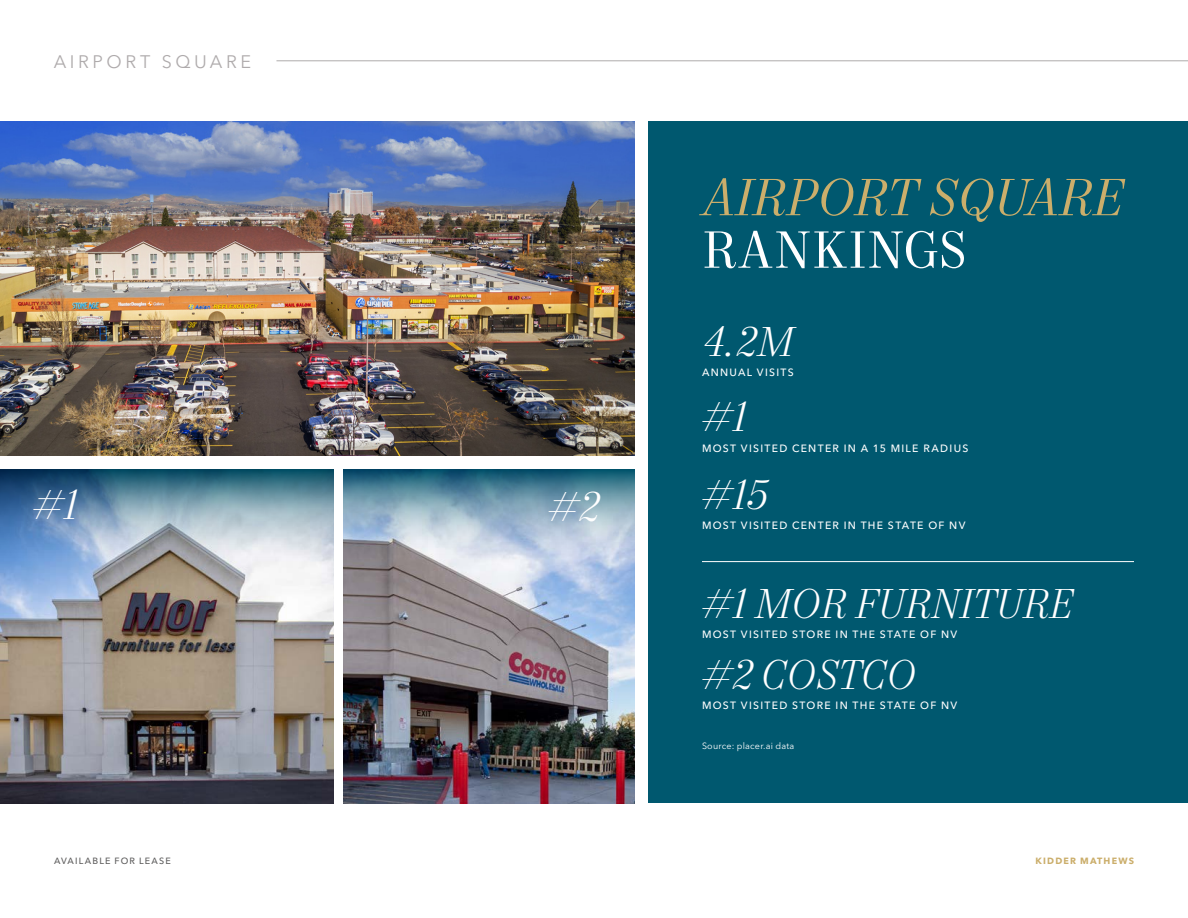
<style>
.page{position:relative;width:1188px;height:918px;background:#fff}
.page>*{position:absolute;margin:0;border:0;box-sizing:border-box;transform-origin:0 0}
.Headline_-_Level_1_-_White_2023{font:italic 52.5px/52.5px "Mort Modern 08";letter-spacing:-.02em;color:#cbae6b}
.Stat_Italic_-_Gold_2023{font:italic 300 42px "Mort Modern 07";letter-spacing:-.02em;color:#fff}
.t1{font:18px "Avenir Next LT Pro";letter-spacing:.2em;color:#afabac}
.Stat_Label_-_White_2023{font:500 10.5px "Avenir Next LT Pro";letter-spacing:.125em;color:#fff}
.Disclaimer_-_White_2023{font:9px "Avenir Next LT Pro";letter-spacing:.025em;color:#fff}
.t2{font:500 9px "Avenir Next LT Pro";letter-spacing:.13em;color:#5e5d5d}
.t3{font:700 9px "Avenir Next LT Pro";letter-spacing:.13em;color:#cbae6b}
.s1{font-style:normal;color:#fff}
</style>
<div class="page">
<img style="left:0;top:597px;width:334px;height:206px">
<img style="left:343px;top:598px;width:292px;height:205px">
<img style="left:0;top:122px;width:635px;height:334px">
<div style="left:648px;top:122px;width:540px;height:681px;background:#00586f"></div>
<hr style="left:702px;top:561px;width:432px;height:1px;background:#fff">
<img style="left:0;top:469px;width:334px;height:128px">
<svg style="left:343px;top:469px;width:292px;height:129px;background:#91a9ba"></svg>
<hr style="left:276px;top:61px;width:912px;height:1px;background:#afabac">
<h3 class="t1" style="left:54px;top:51px;width:199px">AIRPORT SQUARE</h3>
<p class="Stat_Italic_-_Gold_2023" style="left:33px;top:479px;width:45px">#1</p>
<p class="Stat_Italic_-_Gold_2023" style="left:548px;top:481px;width:51px">#2</p>
<p class="Headline_-_Level_1_-_White_2023" style="left:702px;top:174px;width:422px">AIRPORT SQUARE<br><span class="s1">RANKINGS</span></p>
<p class="Stat_Italic_-_Gold_2023" style="left:702px;top:316px;width:93px">4.2M</p>
<p class="Stat_Label_-_White_2023" style="left:702px;top:366px;width:93px">ANNUAL VISITS</p>
<p class="Stat_Italic_-_Gold_2023" style="left:702px;top:392px;width:45px">#1</p>
<p class="Stat_Label_-_White_2023" style="left:702px;top:442px;width:268px">MOST VISITED CENTER IN A 15 MILE RADIUS</p>
<p class="Stat_Italic_-_Gold_2023" style="left:702px;top:470px;width:66px">#15</p>
<p class="Stat_Label_-_White_2023" style="left:702px;top:519px;width:265px">MOST VISITED CENTER IN THE STATE OF NV</p>
<p class="Stat_Italic_-_Gold_2023" style="left:702px;top:579px;width:372px">#1 MOR FURNITURE</p>
<p class="Stat_Label_-_White_2023" style="left:702px;top:628px;width:257px">MOST VISITED STORE IN THE STATE OF NV</p>
<p class="Stat_Italic_-_Gold_2023" style="left:702px;top:649px;width:214px">#2 COSTCO</p>
<p class="Stat_Label_-_White_2023" style="left:702px;top:699px;width:257px">MOST VISITED STORE IN THE STATE OF NV</p>
<p class="Disclaimer_-_White_2023" style="left:702px;top:741px;width:94px">Source: placer.ai data</p>
<p class="t2" style="left:54px;top:855px;width:118px">AVAILABLE FOR LEASE</p>
<p class="t3" style="left:1036px;top:855px;width:100px">KIDDER MATHEWS</p>
</div>
